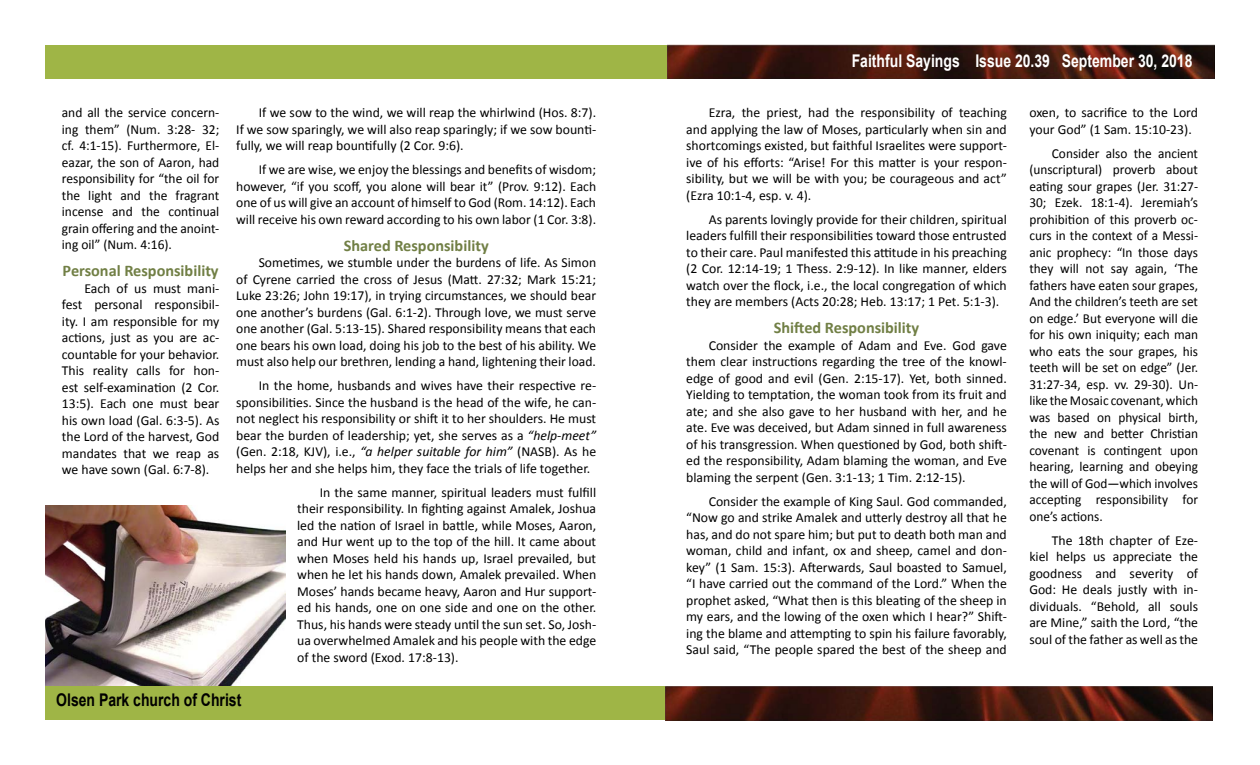
<style>
.page{position:relative;width:1260px;height:765px;background:#fff}
.page>*{position:absolute;margin:0;border:0;box-sizing:border-box;transform-origin:0 0}
.t1{font:700 17.5px "Arial";color:#fff;scale:.8 1}
.t2{font:700 17.5px "Arial";color:#000;scale:.8 1}
.t3{font:700 16.25px "Calibri";color:#717f45}
.t4{font:13.75px/16.5px "Calibri";color:#000;text-align:justify}
.s1{font-style:italic}
</style>
<div class="page">
<img style="left:45px;top:506px;width:241px;height:180px">
<div style="left:45px;top:45px;width:630px;height:34px;background:#9fb546"></div>
<div style="left:45px;top:686px;width:630px;height:34px;background:#9fb546"></div>
<img style="left:667px;top:45px;width:548px;height:34px">
<img style="left:666px;top:686px;width:547px;height:34px">
<p class="t4" style="left:62px;top:104px;width:159px">and all the service concern&shy;ing them” (Num. 3:28- 32; cf. 4:1-15). Furthermore, El&shy;eazar, the son of Aaron, had responsibility for “the oil for the light and the fragrant incense and the continual grain offering and the anoint&shy;ing oil” (Num. 4:16).</p>
<p class="t3" style="left:63px;top:261px;width:158px">Personal Responsibility</p>
<p class="t4" style="left:62px;top:279px;width:159px;text-indent:22px">Each of us must mani&shy;fest personal responsibil&shy;ity. I am responsible for my actions, just as you are ac&shy;countable for your behavior.<br>This reality calls for hon&shy;est self-examination (2 Cor.<br>13:5). Each one must bear his own load (Gal. 6:3-5). As the Lord of the harvest, God mandates that we reap as we have sown (Gal. 6:7-8).</p>
<p class="t4" style="left:236px;top:104px;width:361px;text-indent:22px">If we sow to the wind, we will reap the whirlwind (Hos. 8:7).<br>If we sow sparingly, we will also reap sparingly; if we sow bounti&shy;fully, we will reap bountifully (2 Cor. 9:6).</p>
<p class="t4" style="left:236px;top:161px;width:361px;text-indent:23px">If we are wise, we enjoy the blessings and benefits of wisdom; however, “if you scoff, you alone will bear it” (Prov. 9:12). Each one of us will give an account of himself to God (Rom. 14:12). Each will receive his own reward according to his own labor (1 Cor. 3:8).</p>
<p class="t3" style="left:344px;top:235px;width:146px">Shared Responsibility</p>
<p class="t4" style="left:236px;top:254px;width:361px;text-indent:23px">Sometimes, we stumble under the burdens of life. As Simon of Cyrene carried the cross of Jesus (Matt. 27:32; Mark 15:21; Luke 23:26; John 19:17), in trying circumstances, we should bear one another’s burdens (Gal. 6:1-2). Through love, we must serve one another (Gal. 5:13-15). Shared responsibility means that each one bears his own load, doing his job to the best of his ability. We must also help our brethren, lending a hand, lightening their load.</p>
<p class="t4" style="left:236px;top:377px;width:362px;text-indent:22px">In the home, husbands and wives have their respective re&shy;sponsibilities. Since the husband is the head of the wife, he can&shy;not neglect his responsibility or shift it to her shoulders. He must bear the burden of leadership; yet, she serves as a <span class="s1">“help-meet” </span>(Gen. 2:18, KJV), i.e., <span class="s1">“a helper suitable for him”</span> (NASB). As he helps her and she helps him, they face the trials of life together.</p>
<p class="t4" style="left:297px;top:483px;width:301px;text-indent:22px">In the same manner, spiritual leaders must fulfill their responsibility. In fighting against Amalek, Joshua led the nation of Israel in battle, while Moses, Aaron, and Hur went up to the top of the hill. It came about when Moses held his hands up, Israel prevailed, but when he let his hands down, Amalek prevailed. When Moses’ hands became heavy, Aaron and Hur support&shy;ed his hands, one on one side and one on the other.<br>Thus, his hands were steady until the sun set. So, Josh&shy;ua overwhelmed Amalek and his people with the edge of the sword (Exod. 17:8-13).</p>
<p class="t2" style="left:56px;top:688px;width:233px">Olsen Park church of Christ</p>
<p class="t1" style="left:852px;top:49px;width:428px">Faithful Sayings Issue 20.39 September 30, 2018</p>
<p class="t4" style="left:686px;top:104px;width:322px;text-indent:22px">Ezra, the priest, had the responsibility of teaching and applying the law of Moses, particularly when sin and shortcomings existed, but faithful Israelites were support&shy;ive of his efforts: “Arise! For this matter is your respon&shy;sibility, but we will be with you; be courageous and act” (Ezra 10:1-4, esp. v. 4).</p>
<p class="t4" style="left:686px;top:210px;width:322px;text-indent:22px">As parents lovingly provide for their children, spiritual leaders fulfill their responsibilities toward those entrusted to their care. Paul manifested this attitude in his preaching (2 Cor. 12:14-19; 1 Thess. 2:9-12). In like manner, elders watch over the flock, i.e., the local congregation of which they are members (Acts 20:28; Heb. 13:17; 1 Pet. 5:1-3).</p>
<p class="t3" style="left:774px;top:318px;width:147px">Shifted Responsibility</p>
<p class="t4" style="left:686px;top:336px;width:322px;text-indent:22px">Consider the example of Adam and Eve. God gave them clear instructions regarding the tree of the knowl&shy;edge of good and evil (Gen. 2:15-17). Yet, both sinned.<br>Yielding to temptation, the woman took from its fruit and ate; and she also gave to her husband with her, and he ate. Eve was deceived, but Adam sinned in full awareness of his transgression. When questioned by God, both shift&shy;ed the responsibility, Adam blaming the woman, and Eve blaming the serpent (Gen. 3:1-13; 1 Tim. 2:12-15).</p>
<p class="t4" style="left:686px;top:492px;width:322px;text-indent:22px">Consider the example of King Saul. God commanded, “Now go and strike Amalek and utterly destroy all that he has, and do not spare him; but put to death both man and woman, child and infant, ox and sheep, camel and don&shy;key” (1 Sam. 15:3). Afterwards, Saul boasted to Samuel, “I have carried out the command of the Lord.” When the prophet asked, “What then is this bleating of the sheep in my ears, and the lowing of the oxen which I hear?” Shift&shy;ing the blame and attempting to spin his failure favorably, Saul said, “The people spared the best of the sheep and</p>
<p class="t4" style="left:1029px;top:104px;width:170px">oxen, to sacrifice to the Lord your God” (1 Sam. 15:10-23).</p>
<p class="t4" style="left:1029px;top:144px;width:170px;text-indent:23px">Consider also the ancient (unscriptural) proverb about eating sour grapes (Jer. 31:27- 30; Ezek. 18:1-4). Jeremiah’s prohibition of this proverb oc&shy;curs in the context of a Messi&shy;anic prophecy: “In those days they will not say again, ‘The fathers have eaten sour grapes, And the children’s teeth are set on edge.’ But everyone will die for his own iniquity; each man who eats the sour grapes, his teeth will be set on edge” (Jer.<br>31:27-34, esp. vv. 29-30). Un&shy;like the Mosaic covenant, which was based on physical birth, the new and better Christian covenant is contingent upon hearing, learning and obeying the will of God—which involves accepting responsibility for one’s actions.</p>
<p class="t4" style="left:1029px;top:531px;width:170px;text-indent:23px">The 18th chapter of Eze&shy;kiel helps us appreciate the goodness and severity of God: He deals justly with in&shy;dividuals. “Behold, all souls are Mine,” saith the Lord, “the soul of the father as well as the</p>
</div>
